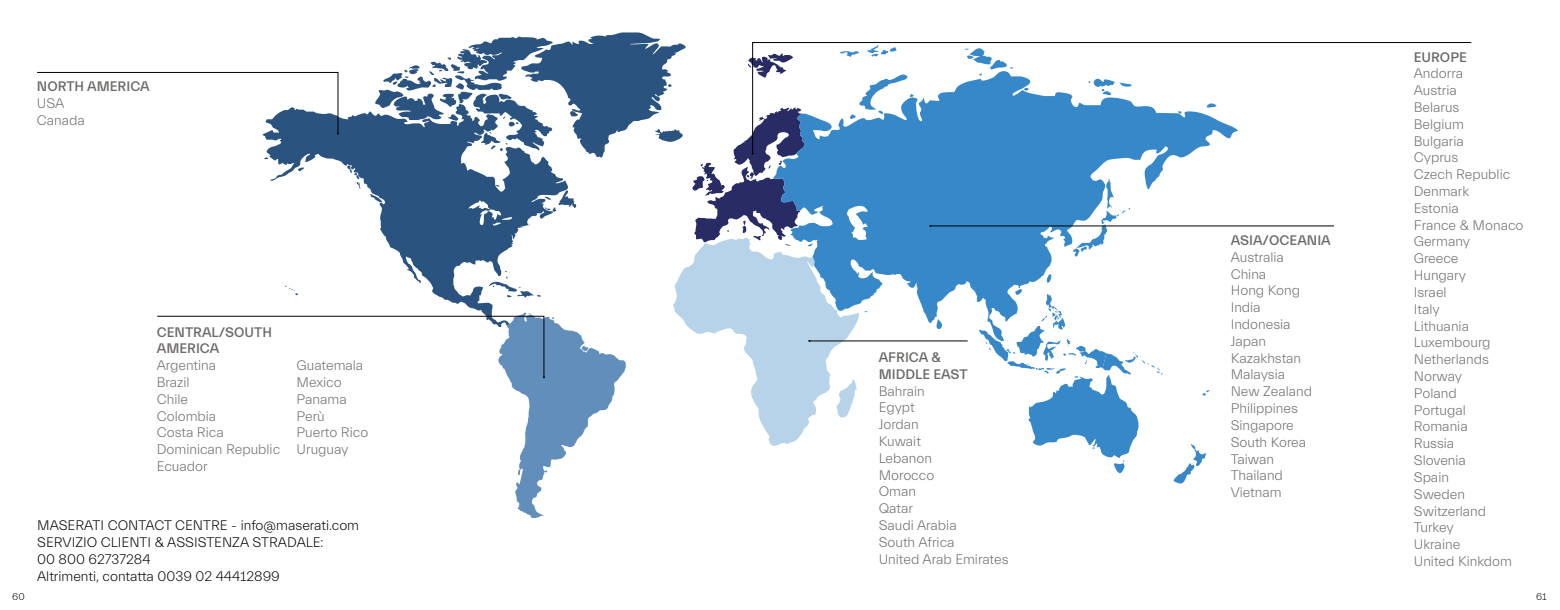
<style>
.page{position:relative;width:1560px;height:610px;background:#fff}
.page>*{position:absolute;margin:0;border:0;box-sizing:border-box;transform-origin:0 0}
.t1{font:300 14px/16.8px "Everett";color:#6c6a68}
.t2{font:300 14px/16.8px "Everett";color:#000}
.t3{font:500 14px/16.8px "Everett";color:#6c6a68}
.t4{font:300 10px "Everett";color:#000}
</style>
<div class="page">
<svg style="left:673px;top:246px;width:185px;height:199px;fill:#b6d3e9"></svg>
<svg style="left:747px;top:57px;width:5px;height:11px"></svg>
<svg style="left:1173px;top:443px;width:33px;height:40px"></svg>
<svg style="left:1202px;top:390px;width:7px;height:5px"></svg>
<svg style="left:375px;top:32px;width:310px;height:125px"></svg>
<svg style="left:568px;top:196px;width:8px;height:12px"></svg>
<svg style="left:262px;top:104px;width:306px;height:208px"></svg>
<svg style="left:985px;top:341px;width:177px;height:132px"></svg>
<svg style="left:773px;top:154px;width:464px;height:187px"></svg>
<svg style="left:37px;top:72px;width:302px;height:62px"></svg>
<svg style="left:157px;top:312px;width:468px;height:206px"></svg>
<svg style="left:752px;top:42px;width:719px;height:112px"></svg>
<svg style="left:692px;top:107px;width:121px;height:139px"></svg>
<hr style="left:930px;top:225px;width:403px;height:1px;background:#000">
<hr style="left:809px;top:340px;width:158px;height:1px;background:#000">
<p class="t3" style="left:37px;top:79px;width:114px">NORTH AMERICA</p>
<p class="t1" style="left:37px;top:95px;width:49px">USA<br>Canada</p>
<p class="t3" style="left:157px;top:323px;width:117px">CENTRAL/SOUTH<br>AMERICA</p>
<p class="t1" style="left:157px;top:357px;width:125px">Argentina<br>Brazil<br>Chile<br>Colombia<br>Costa Rica<br>Dominican Republic<br>Ecuador</p>
<p class="t1" style="left:296px;top:357px;width:73px">Guatemala<br>Mexico<br>Panama<br>Perù<br>Puerto Rico<br>Uruguay</p>
<p class="t2" style="left:37px;top:517px;width:323px">MASERATI CONTACT CENTRE - info@maserati.com SERVIZIO CLIENTI &amp; ASSISTENZA STRADALE:<br>00 800 62737284<br>Altrimenti, contatta 0039 02 44412899</p>
<p class="t3" style="left:878px;top:349px;width:90px">AFRICA &amp;<br>MIDDLE EAST</p>
<p class="t1" style="left:878px;top:382px;width:131px">Bahrain<br>Egypt<br>Jordan<br>Kuwait<br>Lebanon<br>Morocco<br>Oman<br>Qatar<br>Saudi Arabia<br>South Africa<br>United Arab Emirates</p>
<p class="t3" style="left:1230px;top:232px;width:102px">ASIA/OCEANIA</p>
<p class="t1" style="left:1230px;top:249px;width:83px">Australia<br>China<br>Hong Kong<br>India<br>Indonesia<br>Japan<br>Kazakhstan<br>Malaysia<br>New Zealand<br>Philippines<br>Singapore<br>South Korea<br>Taiwan<br>Thailand<br>Vietnam</p>
<p class="t3" style="left:1413px;top:49px;width:55px">EUROPE</p>
<p class="t1" style="left:1413px;top:65px;width:111px">Andorra<br>Austria<br>Belarus<br>Belgium<br>Bulgaria<br>Cyprus<br>Czech Republic<br>Denmark<br>Estonia<br>France &amp; Monaco<br>Germany<br>Greece<br>Hungary<br>Israel<br>Italy<br>Lithuania<br>Luxembourg<br>Netherlands<br>Norway<br>Poland<br>Portugal<br>Romania<br>Russia<br>Slovenia<br>Spain<br>Sweden<br>Switzerland<br>Turkey<br>Ukraine<br>United Kinkdom</p>
<p class="t4" style="left:12px;top:591px;width:14px">60</p>
<p class="t4" style="left:1535px;top:591px;width:12px">61</p>
</div>
